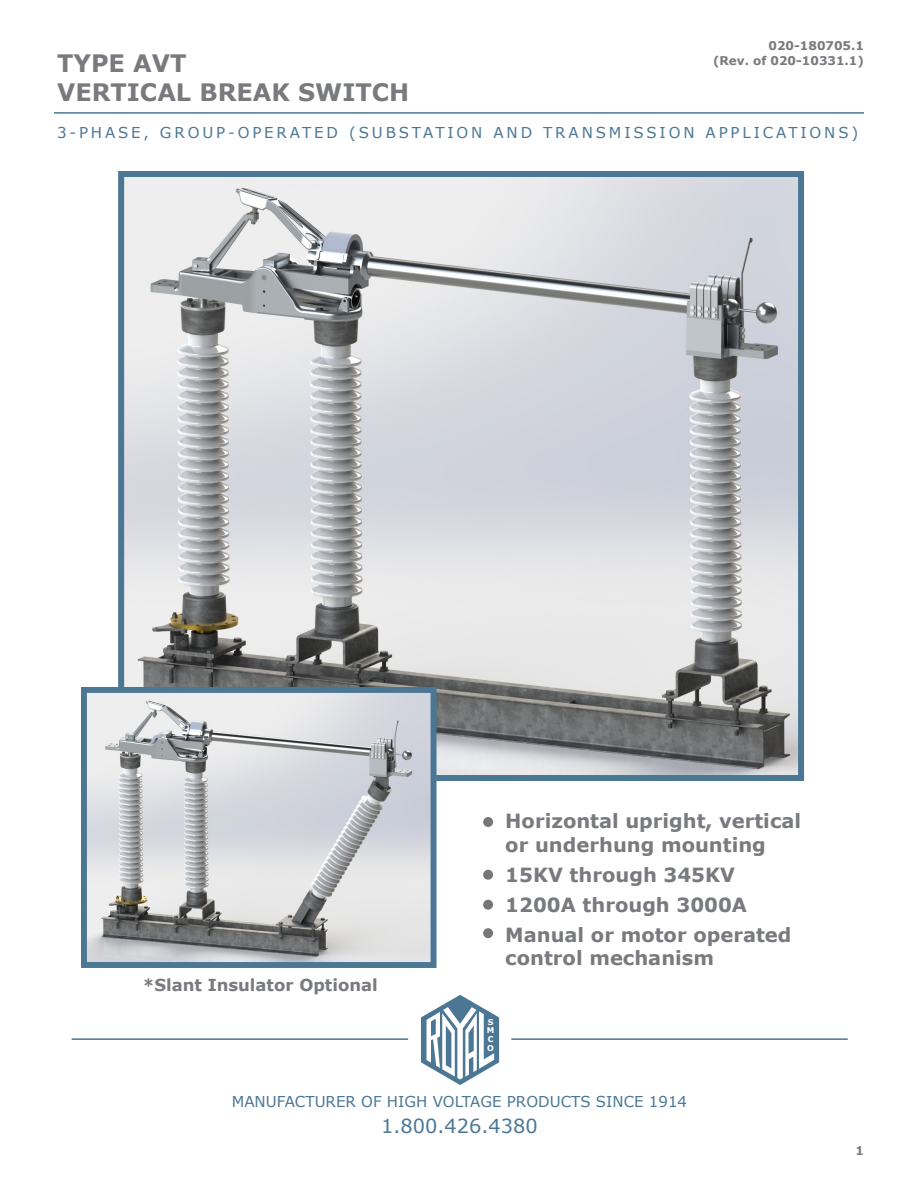
<style>
.page{position:relative;width:918px;height:1188px;background:#fff}
.page>*{position:absolute;margin:0;border:0;box-sizing:border-box;transform-origin:0 0}
.t1{font:700 24px "Verdana";color:#787a7d}
.t2{font:700 19.5px/23.4px "Verdana";color:#787a7d}
.t3{font:19.35px "Verdana";color:#4b7795}
.t4{font:700 16.5px "Verdana";color:#787a7d}
.t5{font:15px "Verdana";letter-spacing:.19em;color:#4b7795}
.t6{font:15px "Verdana";color:#4b7795}
.t7{font:700 12px/14.4px "Verdana";color:#787a7d;text-align:right}
.t8{font:700 7.95px/8.7px "Verdana";color:#fff;text-align:justify}
</style>
<div class="page">
<hr style="left:54px;top:112px;width:810px;height:2px;background:#4b7795">
<img style="left:125px;top:178px;width:672px;height:596px">
<div style="left:118px;top:171px;width:686px;height:610px;border:6px solid #4b7795"></div>
<img style="left:88px;top:694px;width:341px;height:267px">
<div style="left:81px;top:687px;width:355px;height:281px;border:6px solid #4b7795"></div>
<div style="left:483px;top:817px;width:10px;height:10px;background:#757679;border-radius:50%"></div>
<div style="left:483px;top:870px;width:10px;height:10px;background:#757679;border-radius:50%"></div>
<div style="left:483px;top:900px;width:10px;height:10px;background:#757679;border-radius:50%"></div>
<div style="left:483px;top:928px;width:10px;height:10px;background:#757679;border-radius:50%"></div>
<hr style="left:72px;top:1038px;width:336px;height:2px;background:#4b7795">
<hr style="left:511px;top:1038px;width:337px;height:2px;background:#4b7795">
<svg style="left:421px;top:995px;width:78px;height:90px"></svg>
<p class="t7" style="left:713px;top:38px;width:152px">020-180705.1<br>(Rev. of 020-10331.1)</p>
<p class="t1" style="left:57px;top:47px;width:131px">TYPE AVT</p>
<p class="t1" style="left:57px;top:75px;width:354px">VERTICAL BREAK SWITCH</p>
<p class="t5" style="left:57px;top:122px;width:803px">3-PHASE, GROUP-OPERATED (SUBSTATION AND TRANSMISSION APPLICATIONS)</p>
<p class="t4" style="left:143px;top:973px;width:237px">*Slant Insulator Optional</p>
<p class="t2" style="left:505px;top:809px;width:297px">Horizontal upright, vertical</p>
<p class="t2" style="left:505px;top:832px;width:262px">or underhung mounting</p>
<p class="t2" style="left:505px;top:862px;width:231px">15KV through 345KV</p>
<p class="t2" style="left:505px;top:892px;width:243px">1200A through 3000A</p>
<p class="t2" style="left:505px;top:922px;width:288px">Manual or motor operated control mechanism</p>
<p class="t8" style="left:487px;top:1017px;width:9px">S M C O</p>
<p class="t6" style="left:232px;top:1091px;width:457px">MANUFACTURER OF HIGH VOLTAGE PRODUCTS SINCE 1914</p>
<p class="t3" style="left:381px;top:1113px;width:158px">1.800.426.4380</p>
<p class="t7" style="left:855px;top:1143px;width:10px">1</p>
</div>
